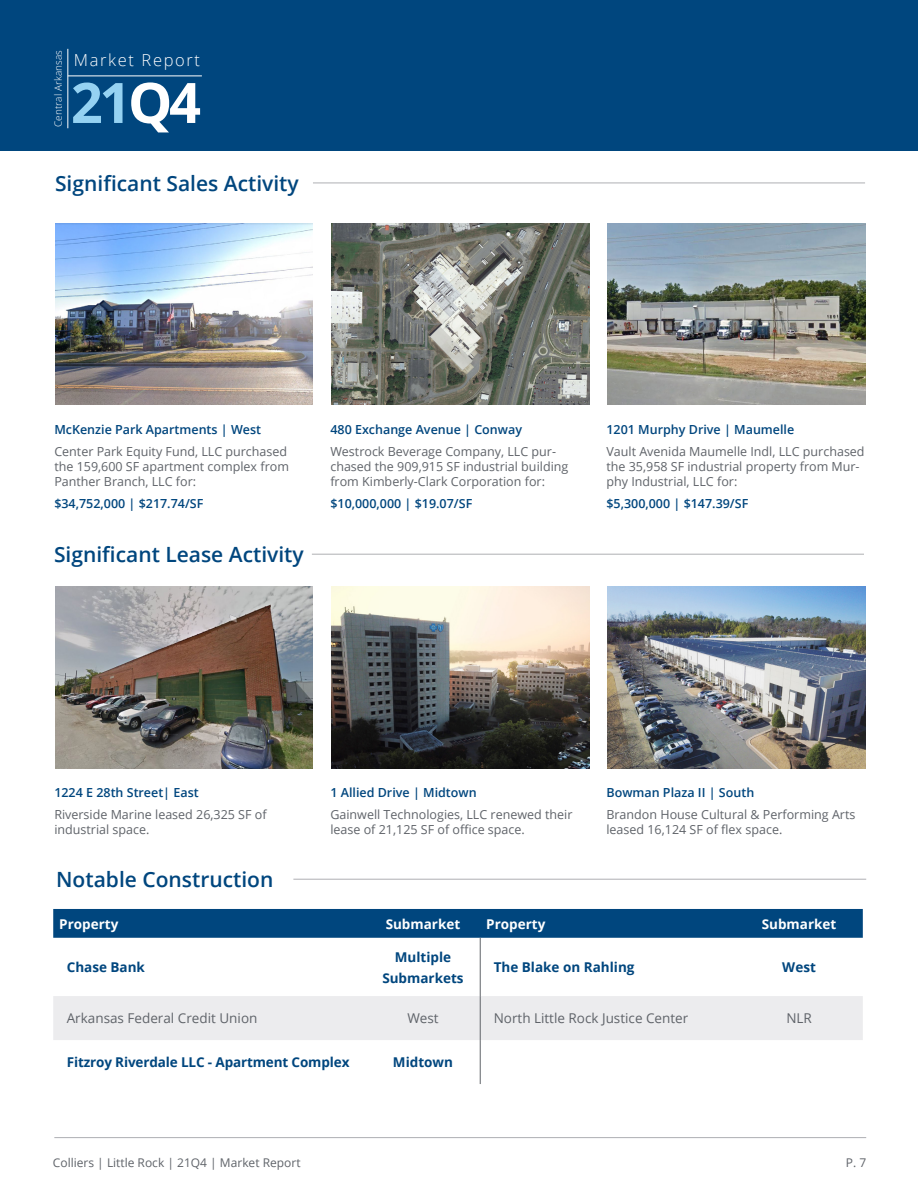
<style>
.page{position:relative;width:918px;height:1188px;background:#fff}
.page>*{position:absolute;margin:0;border:0;box-sizing:border-box;transform-origin:0 0}
.t1{font:700 55.8px "Open Sans";color:#95d2f2}
.Header_-_14pt_OpenSa{font:600 21px "Open Sans";color:#00467e}
.t2{font:300 16.5px "Open Sans";letter-spacing:.1em;color:#fff}
.Body_-_9pt_OpensSans{font:700 13.5px/21px "Open Sans";letter-spacing:-.01em;color:#00467e;text-align:center}
.BodyCentered_-_9pt_O{font:13.5px "Open Sans";color:#5f6369}
.TableHeaderWhite_-_O{font:700 13.5px "Open Sans";color:#fff}
.Body_-_9pt_OpensSans-2{font:13.5px "Open Sans";color:#5f6369}
.BodyCentered_-_9pt_O-2{font:700 13.5px "Open Sans";color:#00467e}
.t3{font:12.45px/15px "Open Sans";color:#5f6369}
.t4{font:600 12.45px "Open Sans";color:#00467e}
.t5{font:12px "Open Sans";color:#5f6369}
.t6{font:300 9.9px "Open Sans";letter-spacing:.01em;color:#fff}
.s1{color:#fff}
</style>
<div class="page">
<hr style="left:54px;top:1137px;width:812px;height:1px;background:#aeafb3">
<div style="left:0;top:0;width:918px;height:151px;background:#00467e"></div>
<hr style="left:68px;top:75px;width:134px;height:1px;background:#fff">
<hr style="left:67px;top:49px;width:1px;height:79px;background:#fff">
<hr style="left:313px;top:183px;width:552px;height:1px;background:#aeafb3">
<img style="left:55px;top:224px;width:258px;height:181px">
<img style="left:331px;top:224px;width:258px;height:181px">
<img style="left:607px;top:224px;width:258px;height:181px">
<img style="left:55px;top:587px;width:258px;height:181px">
<img style="left:331px;top:587px;width:258px;height:181px">
<img style="left:607px;top:587px;width:258px;height:181px">
<hr style="left:312px;top:554px;width:552px;height:1px;background:#aeafb3">
<hr style="left:293px;top:879px;width:573px;height:1px;background:#aeafb3">
<div style="left:53px;top:909px;width:810px;height:29px;background:#00467e"></div>
<div style="left:53px;top:996px;width:810px;height:44px;background:#ececee"></div>
<hr style="left:480px;top:996px;width:1px;height:44px;background:#5f6369">
<hr style="left:480px;top:938px;width:1px;height:58px;background:#5f6369">
<hr style="left:480px;top:1040px;width:1px;height:44px;background:#5f6369">
<p class="t6" style="left:52px;top:127px;width:79px;rotate:-90deg">Central Arkansas</p>
<p class="t2" style="left:74px;top:49px;width:128px">Market Report</p>
<h1 class="t1" style="left:71px;top:63px;width:132px">21<span class="s1">Q4</span></h1>
<p class="Header_-_14pt_OpenSa" style="left:55px;top:169px;width:245px">Significant Sales Activity</p>
<p class="t4" style="left:54px;top:420px;width:208px">McKenzie Park Apartments | West</p>
<p class="t3" style="left:54px;top:443px;width:236px">Center Park Equity Fund, LLC purchased the 159,600 SF apartment complex from<br>Panther Branch, LLC for:</p>
<p class="t4" style="left:54px;top:495px;width:151px">$34,752,000 | $217.74/SF</p>
<p class="Header_-_14pt_OpenSa" style="left:54px;top:540px;width:251px">Significant Lease Activity</p>
<p class="t4" style="left:330px;top:420px;width:193px">480 Exchange Avenue | Conway</p>
<p class="t3" style="left:330px;top:443px;width:239px">Westrock Beverage Company, LLC pur&shy;chased the 909,915 SF industrial building from Kimberly-Clark Corporation for:</p>
<p class="t4" style="left:330px;top:495px;width:143px">$10,000,000 | $19.07/SF</p>
<p class="t4" style="left:606px;top:420px;width:189px">1201 Murphy Drive | Maumelle</p>
<p class="t3" style="left:606px;top:443px;width:260px">Vault Avenida Maumelle Indl, LLC purchased the 35,958 SF industrial property from Mur&shy;phy Industrial, LLC for:</p>
<p class="t4" style="left:606px;top:495px;width:143px">$5,300,000 | $147.39/SF</p>
<p class="t4" style="left:54px;top:784px;width:146px">1224 E 28th Street| East</p>
<p class="t3" style="left:54px;top:807px;width:214px">Riverside Marine leased 26,325 SF of industrial space.</p>
<p class="t4" style="left:330px;top:784px;width:148px">1 Allied Drive | Midtown</p>
<p class="t3" style="left:330px;top:807px;width:244px">Gainwell Technologies, LLC renewed their lease of 21,125 SF of office space.</p>
<p class="t4" style="left:606px;top:784px;width:149px">Bowman Plaza II | South</p>
<p class="t3" style="left:606px;top:807px;width:250px">Brandon House Cultural &amp; Performing Arts leased 16,124 SF of flex space.</p>
<p class="Header_-_14pt_OpenSa" style="left:56px;top:865px;width:219px">Notable Construction</p>
<p class="TableHeaderWhite_-_O" style="left:59px;top:914px;width:61px">Property</p>
<p class="TableHeaderWhite_-_O" style="left:386px;top:914px;width:76px">Submarket</p>
<p class="TableHeaderWhite_-_O" style="left:486px;top:914px;width:61px">Property</p>
<p class="TableHeaderWhite_-_O" style="left:762px;top:914px;width:76px">Submarket</p>
<p class="Body_-_9pt_OpensSans" style="left:67px;top:956px;width:80px">Chase Bank</p>
<p class="Body_-_9pt_OpensSans" style="left:382px;top:946px;width:83px">Multiple<br>Submarkets</p>
<p class="BodyCentered_-_9pt_O-2" style="left:494px;top:958px;width:142px">The Blake on Rahling</p>
<p class="BodyCentered_-_9pt_O-2" style="left:782px;top:958px;width:35px">West</p>
<p class="Body_-_9pt_OpensSans-2" style="left:67px;top:1009px;width:192px">Arkansas Federal Credit Union</p>
<p class="BodyCentered_-_9pt_O" style="left:407px;top:1009px;width:33px">West</p>
<p class="BodyCentered_-_9pt_O" style="left:494px;top:1009px;width:196px">North Little Rock Justice Center</p>
<p class="BodyCentered_-_9pt_O" style="left:786px;top:1009px;width:27px">NLR</p>
<p class="Body_-_9pt_OpensSans" style="left:67px;top:1051px;width:284px">Fitzroy Riverdale LLC - Apartment Complex</p>
<p class="Body_-_9pt_OpensSans" style="left:393px;top:1051px;width:62px">Midtown</p>
<p class="t5" style="left:53px;top:1154px;width:249px">Colliers | Little Rock | 21Q4 | Market Report</p>
<p class="t5" style="left:846px;top:1154px;width:22px">P. 7</p>
</div>
